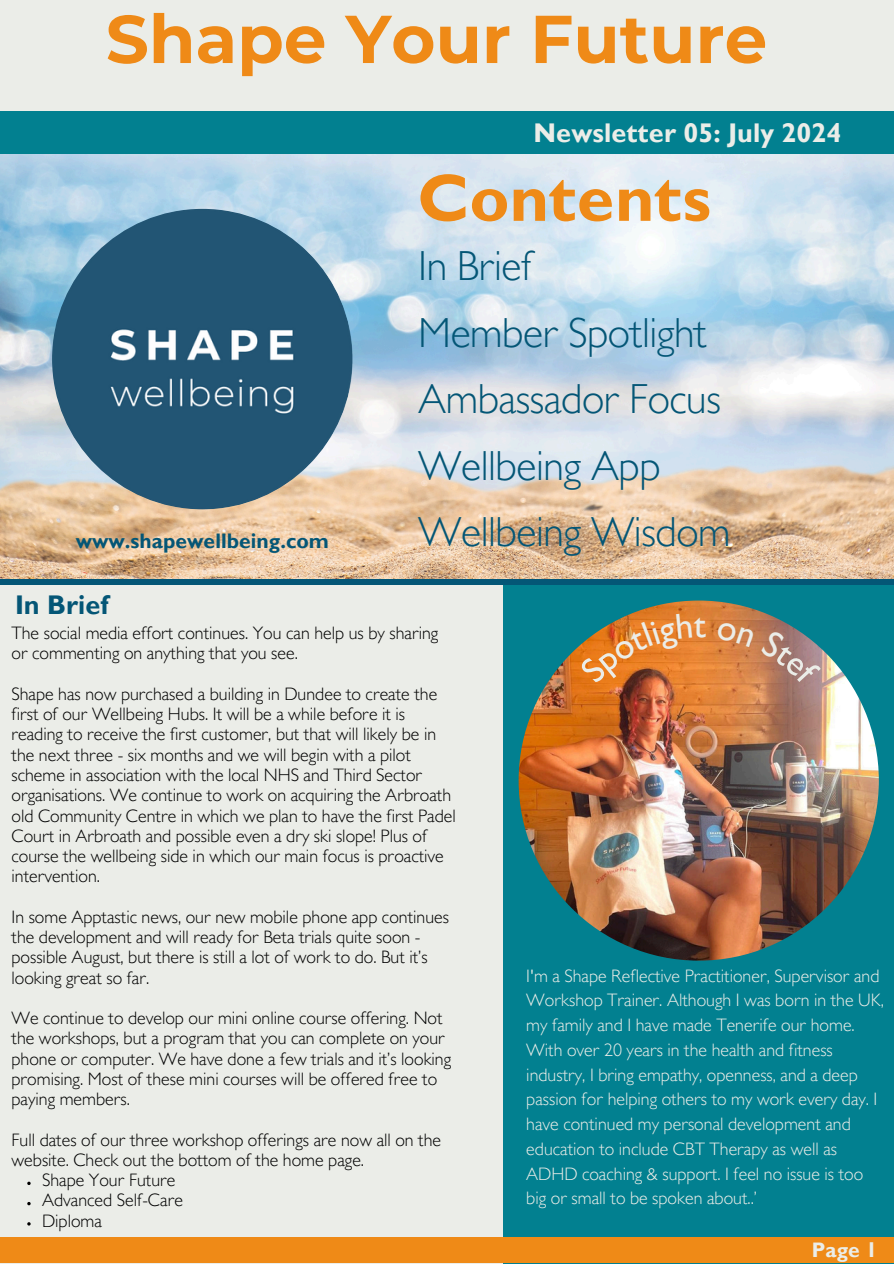
<style>
.page{position:relative;width:894px;height:1264px;background:#fff}
.page>*{position:absolute;margin:0;border:0;box-sizing:border-box;transform-origin:0 0}
.t1{font:700 67.5px "Montserrat";color:#ef8a17}
.t2{font:700 67.5px "Gill Sans MT Std";color:#ef8a17}
.t3{font:300 42px/66.3px "Gill Sans MT Std";letter-spacing:-.01em;color:#045676}
.t4{font:700 27px "Gill Sans MT Std";color:#ebede8}
.t5{font:700 27px "Gill Sans MT Std";color:#045676}
.t6{font:700 21px "Gill Sans MT Std";color:#045676}
.t7{font:700 21px "Gill Sans MT Std";color:#ebede8}
.t8{font:300 18px/20.2px "Gill Sans MT Std";color:#000}
.t9{font:300 18px/24.8px "Gill Sans MT Std";color:#ebede8}
</style>
<div class="page">
<div style="left:0;top:0;width:893px;height:1263px;background:#ebede8"></div>
<img style="left:0;top:154px;width:893px;height:425px">
<div style="left:0;top:111px;width:893px;height:43px;background:#028090"></div>
<div style="left:52px;top:209px;width:300px;height:300px;background:#225574;border-radius:50%"></div>
<div style="left:503px;top:584px;width:390px;height:679px;background:#028090"></div>
<div style="left:0;top:1237px;width:893px;height:26px;background:#ef8a17"></div>
<div style="left:0;top:579px;width:893px;height:5px;background:#045676"></div>
<img style="left:518px;top:600px;width:360px;height:360px;border-radius:50%">
<svg style="left:27px;top:1202px;width:4px;height:3px"></svg>
<svg style="left:27px;top:1222px;width:4px;height:3px"></svg>
<svg style="left:578px;top:612px;width:127px;height:71px;background:#cb7a30"></svg>
<svg style="left:716px;top:622px;width:38px;height:25px"></svg>
<svg style="left:760px;top:630px;width:60px;height:55px;background:#a17b70"></svg>
<h2 class="t1" style="left:106px;top:-2px;width:662px">Shape Your Future</h2>
<h3 class="t4" style="left:533px;top:123px;width:309px">Newsletter 05: July 2024</h3>
<h1 class="t6" style="left:76px;top:533px;width:255px">www.shapewellbeing.com</h1>
<p class="t2" style="left:418px;top:175px;width:294px">Contents</p>
<h5 class="t3" style="left:418px;top:239px;width:304px">In Brief<br>Member Spotlight<br>Ambassador Focus<br>Wellbeing App</h5>
<h5 class="t3" style="left:418px;top:505px;width:314px">Wellbeing Wisdom</h5>
<p class="t5" style="left:15px;top:596px;width:95px">In Brief</p>
<h4 class="t8" style="left:12px;top:625px;width:428px">The social media effort continues. You can help us by sharing or commenting on anything that you see.</h4>
<p class="t8" style="left:12px;top:686px;width:445px">Shape has now purchased a building in Dundee to create the first of our Wellbeing Hubs. It will be a while before it is reading to receive the first customer, but that will likely be in the next three - six months and we will begin with a pilot scheme in association with the local NHS and Third Sector organisations. We continue to work on acquiring the Arbroath old Community Centre in which we plan to have the first Padel Court in Arbroath and possible even a dry ski slope! Plus of course the wellbeing side in which our main focus is proactive intervention.</p>
<p class="t8" style="left:12px;top:909px;width:439px">In some Apptastic news, our new mobile phone app continues the development and will ready for Beta trials quite soon - possible August, but there is still a lot of work to do. But it’s looking great so far.</p>
<p class="t8" style="left:12px;top:1010px;width:441px">We continue to develop our mini online course offering. Not the workshops, but a program that you can complete on your phone or computer. We have done a few trials and it’s looking promising. Most of these mini courses will be offered free to paying members.</p>
<p class="t8" style="left:12px;top:1132px;width:431px">Full dates of our three workshop offerings are now all on the website. Check out the bottom of the home page.</p>
<p class="t8" style="left:42px;top:1172px;width:135px">Shape Your Future</p>
<p class="t8" style="left:42px;top:1192px;width:142px">Advanced Self-Care</p>
<p class="t8" style="left:42px;top:1213px;width:61px">Diploma</p>
<p class="t9" style="left:526px;top:965px;width:359px">I'm a Shape Reflective Practitioner, Supervisor and Workshop Trainer. Although I was born in the UK, my family and I have made Tenerife our home.<br>With over 20 years in the health and fitness industry, I bring empathy, openness, and a deep passion for helping others to my work every day. I have continued my personal development and education to include CBT Therapy as well as ADHD coaching &amp; support. I feel no issue is too big or small to be spoken about..’</p>
<p class="t7" style="left:811px;top:1243px;width:67px">Page 1</p>
</div>
